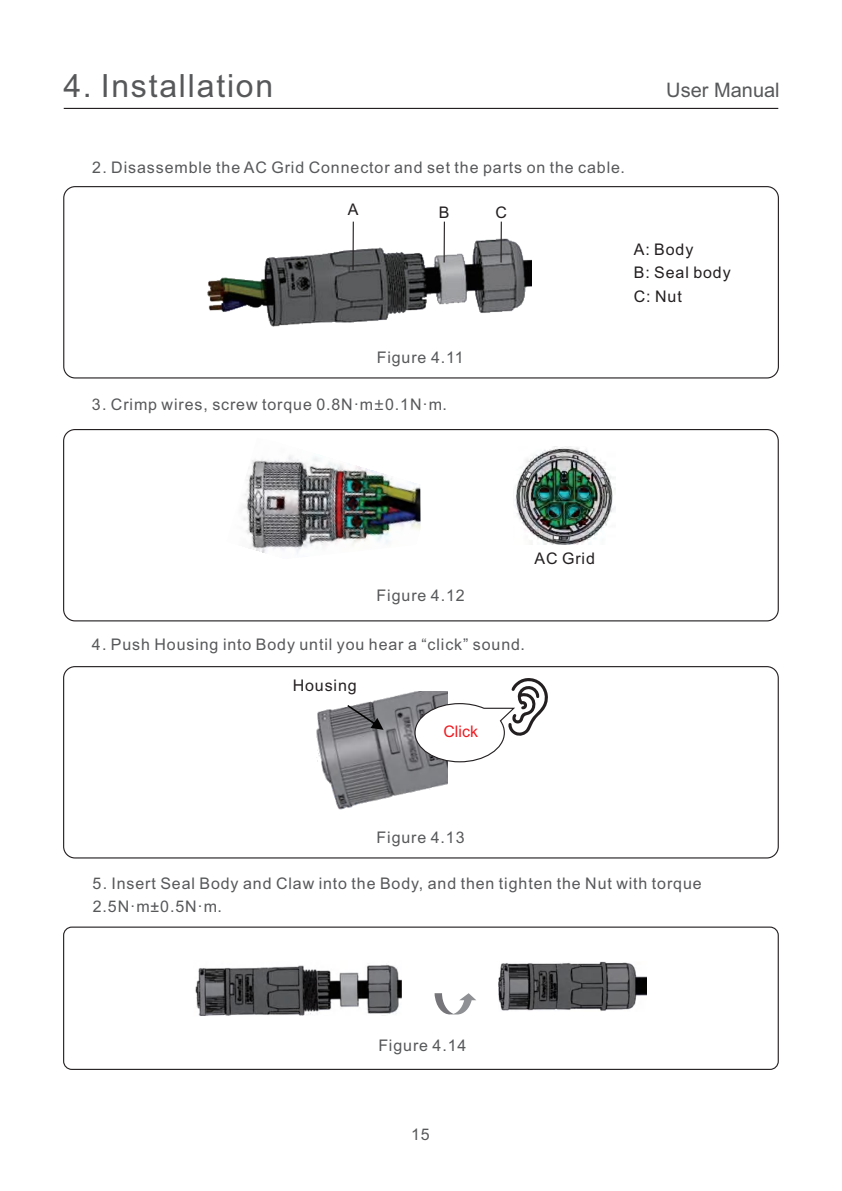
<style>
.page{position:relative;width:842px;height:1191px;background:#fff}
.page>*{position:absolute;margin:0;border:0;box-sizing:border-box;transform-origin:0 0}
.t1{font:32px "Arial";letter-spacing:.055em;color:#57585a}
.t2{font:20px "Arial";color:#57585a}
.t3{font:16px/23.2px "Arial";letter-spacing:.055em;color:#57585a}
.t4{font:16px/23.2px "Arial";letter-spacing:.055em;color:#231f20}
.t5{font:16px "Arial Unicode MS";letter-spacing:.055em;color:#231f20}
.t6{font:16px "Arial";color:#ee1d23}
.s1{font-family:"Microsoft Ya Hei"}
</style>
<div class="page">
<hr style="left:64px;top:108px;width:714px;height:1px;background:#231f20">
<div style="left:63px;top:666px;width:716px;height:192px;border:1px solid #231f20;border-radius:11px"></div>
<div style="left:63px;top:186px;width:716px;height:192px;border:1px solid #231f20;border-radius:11px"></div>
<div style="left:63px;top:429px;width:716px;height:192px;border:1px solid #231f20;border-radius:11px"></div>
<img style="left:242px;top:456px;width:179px;height:98px">
<img style="left:515px;top:447px;width:100px;height:98px">
<img style="left:316px;top:692px;width:131px;height:117px">
<svg style="left:347px;top:705px;width:36px;height:25px"></svg>
<svg style="left:414px;top:678px;width:134px;height:85px"></svg>
<div style="left:63px;top:926px;width:716px;height:144px;border:1px solid #231f20;border-radius:8px"></div>
<img style="left:207px;top:238px;width:324px;height:89px">
<hr style="left:352px;top:222px;width:2px;height:48px;background:#231f20">
<hr style="left:444px;top:222px;width:1px;height:40px;background:#231f20">
<hr style="left:500px;top:222px;width:2px;height:40px;background:#231f20">
<svg style="left:435px;top:993px;width:41px;height:22px"></svg>
<img style="left:195px;top:964px;width:207px;height:52px">
<img style="left:498px;top:961px;width:148px;height:50px">
<h1 class="t1" style="left:63px;top:73px;width:211px">4. Installation</h1>
<p class="t2" style="left:666px;top:82px;width:115px">User Manual</p>
<p class="t3" style="left:92px;top:158px;width:534px">2. Disassemble the AC Grid Connector and set the parts on the cable.</p>
<p class="t4" style="left:348px;top:199px;width:12px">A</p>
<p class="t4" style="left:439px;top:202px;width:12px">B</p>
<p class="t4" style="left:495px;top:202px;width:13px">C</p>
<p class="t3" style="left:377px;top:347px;width:88px">Figure 4.11</p>
<p class="t3" style="left:92px;top:395px;width:356px">3. Crimp wires, screw torque 0.8N·m<span class="s1">±</span>0.1N·m.</p>
<p class="t4" style="left:634px;top:239px;width:98px">A: Body<br>B: Seal body<br>C: Nut</p>
<p class="t3" style="left:377px;top:585px;width:90px">Figure 4.12</p>
<p class="t3" style="left:92px;top:634px;width:434px">4. Push Housing into Body until you hear a “click” sound.</p>
<p class="t5" style="left:293px;top:679px;width:66px">Housing</p>
<p class="t5" style="left:534px;top:553px;width:62px">AC Grid</p>
<p class="t6" style="left:443px;top:725px;width:36px">Click</p>
<p class="t3" style="left:377px;top:826px;width:90px">Figure 4.13</p>
<p class="t3" style="left:92px;top:872px;width:611px">5. Insert Seal Body and Claw into the Body, and then tighten the Nut with torque<br>2.5N·m±0.5N·m.</p>
<p class="t3" style="left:378px;top:1035px;width:90px">Figure 4.14</p>
<p class="t3" style="left:411px;top:1124px;width:20px">15</p>
</div>
